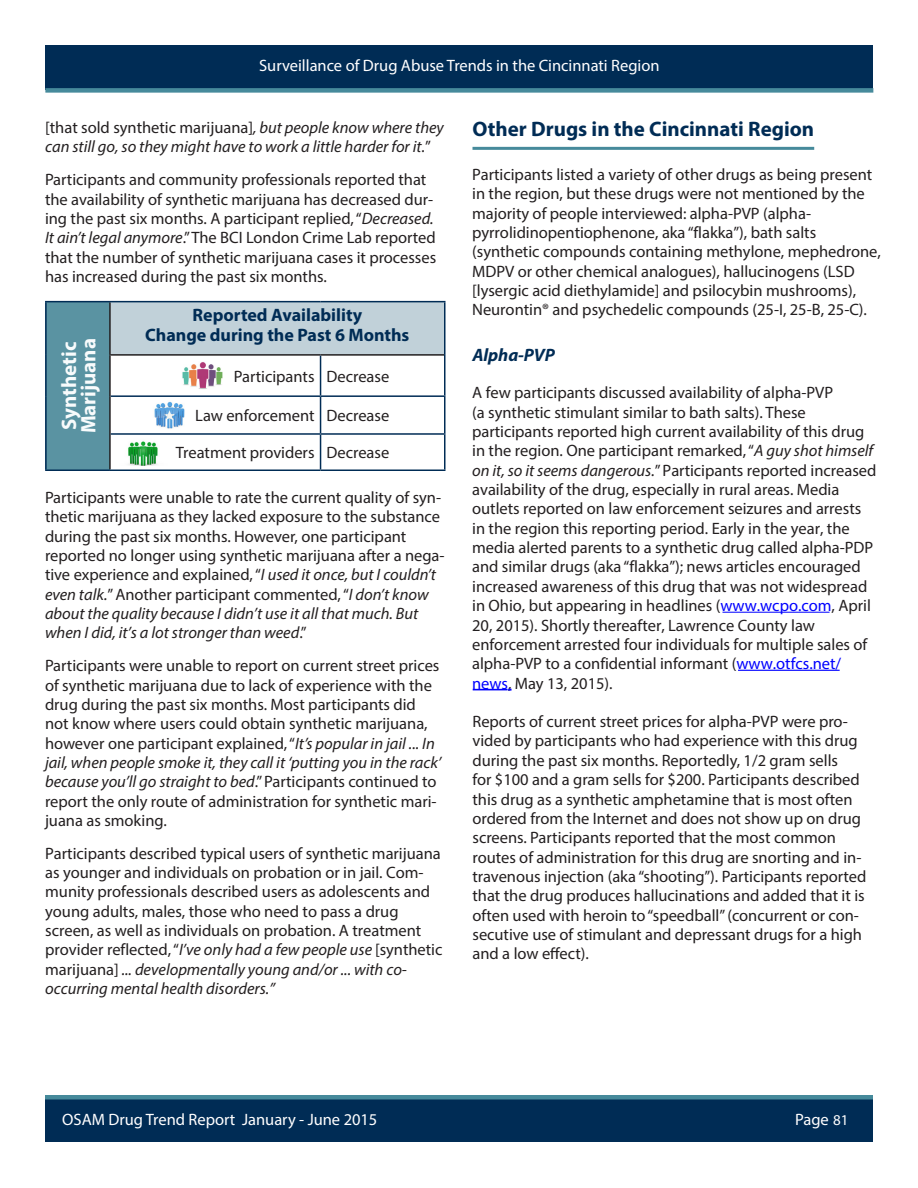
<style>
.page{position:relative;width:918px;height:1188px;background:#fff}
.page>*{position:absolute;margin:0;border:0;box-sizing:border-box;transform-origin:0 0}
.Subhead_with_rule_Ci{font:700 21px "Myriad Pro";color:#002c55}
.Paragraph_Body_Text{font:700 21px/19.4px "Myriad Pro";color:#f8fbfc}
.Paragraph_Body_Text-2{font:700 18px/19.4px "Myriad Pro";color:#002c55;text-align:center}
.Subtitles_Other_Drug{font:italic 700 18px "Myriad Pro";letter-spacing:-.005em;color:#002c55}
.Paragraph_Body_Text-3{font:16.5px/19.4px "Myriad Pro";color:#231f20}
.t1{font:16.5px "Myriad Pro";color:#fff}
.t2{font:italic 16.5px/19.4px "Myriad Pro";color:#231f20}
.s1{font-style:normal}
.s2{font-style:italic}
.s3{color:#00f}
.s4{font-size:15px}
</style>
<div class="page">
<div style="left:45px;top:45px;width:828px;height:45px;background:#002c55"></div>
<div style="left:45px;top:88px;width:828px;height:5px;background:#468a9b"></div>
<div style="left:45px;top:1097px;width:828px;height:45px;background:#002c55"></div>
<div style="left:45px;top:1095px;width:828px;height:5px;background:#468a9b"></div>
<hr style="left:472px;top:147px;width:342px;height:3px;background:#468a9b">
<hr style="left:473px;top:689px;width:35px;height:1px;background:#00f">
<hr style="left:738px;top:670px;width:102px;height:1px;background:#00f">
<hr style="left:722px;top:612px;width:108px;height:1px;background:#00f">
<div style="left:46px;top:302px;width:64px;height:168px;background:#5a93a2"></div>
<div style="left:110px;top:302px;width:335px;height:53px;background:#c1d1d9"></div>
<hr style="left:109px;top:302px;width:2px;height:52px;background:#231f20">
<hr style="left:109px;top:354px;width:212px;height:2px;background:#231f20">
<hr style="left:109px;top:356px;width:2px;height:40px;background:#231f20">
<hr style="left:321px;top:354px;width:123px;height:2px;background:#231f20">
<hr style="left:109px;top:396px;width:2px;height:38px;background:#231f20">
<hr style="left:109px;top:434px;width:2px;height:36px;background:#231f20">
<hr style="left:45px;top:301px;width:65px;height:1px;background:#002c55">
<hr style="left:45px;top:302px;width:2px;height:53px;background:#002c55">
<hr style="left:45px;top:355px;width:2px;height:41px;background:#002c55">
<hr style="left:45px;top:396px;width:2px;height:38px;background:#002c55">
<hr style="left:45px;top:434px;width:2px;height:36px;background:#002c55">
<hr style="left:45px;top:470px;width:65px;height:1px;background:#002c55">
<hr style="left:110px;top:301px;width:211px;height:1px;background:#002c55">
<hr style="left:321px;top:301px;width:125px;height:1px;background:#002c55">
<hr style="left:444px;top:302px;width:2px;height:53px;background:#002c55">
<hr style="left:320px;top:356px;width:1px;height:39px;background:#002c55">
<hr style="left:444px;top:355px;width:2px;height:40px;background:#002c55">
<hr style="left:111px;top:395px;width:210px;height:2px;background:#002c55">
<hr style="left:321px;top:395px;width:125px;height:2px;background:#002c55">
<hr style="left:320px;top:397px;width:1px;height:36px;background:#002c55">
<hr style="left:444px;top:397px;width:2px;height:36px;background:#002c55">
<hr style="left:111px;top:433px;width:210px;height:2px;background:#002c55">
<hr style="left:321px;top:433px;width:125px;height:2px;background:#002c55">
<hr style="left:320px;top:435px;width:1px;height:35px;background:#002c55">
<hr style="left:444px;top:435px;width:2px;height:35px;background:#002c55">
<hr style="left:110px;top:470px;width:211px;height:1px;background:#002c55">
<hr style="left:321px;top:470px;width:125px;height:1px;background:#002c55">
<img style="left:182px;top:362px;width:40px;height:27px">
<img style="left:154px;top:401px;width:31px;height:28px">
<img style="left:128px;top:441px;width:30px;height:25px">
<p class="t1" style="left:259px;top:55px;width:402px">Surveillance of Drug Abuse Trends in the Cincinnati Region</p>
<p class="t2" style="left:45px;top:117px;width:400px"><span class="s1">[that sold synthetic marijuana]</span>, but people know where they can still go, so they might have to work a little harder for it.<span class="s1">”</span></p>
<p class="Paragraph_Body_Text-3" style="left:45px;top:170px;width:393px">Participants and community professionals reported that the availability of synthetic marijuana has decreased dur&shy;ing the past six months. A participant replied, “<span class="s2">Decreased.<br>It ain’t legal anymore</span>.” The BCI London Crime Lab reported that the number of synthetic marijuana cases it processes has increased during the past six months.</p>
<p class="Paragraph_Body_Text" style="left:59px;top:433px;width:97px;rotate:-90deg">Synthetic<br>Marijuana</p>
<p class="Paragraph_Body_Text-2" style="left:145px;top:305px;width:266px">Reported Availability<br>Change during the Past 6 Months</p>
<p class="Paragraph_Body_Text-3" style="left:234px;top:366px;width:82px">Participants</p>
<p class="Paragraph_Body_Text-3" style="left:327px;top:366px;width:64px">Decrease</p>
<p class="Paragraph_Body_Text-3" style="left:195px;top:406px;width:121px">Law enforcement</p>
<p class="Paragraph_Body_Text-3" style="left:327px;top:406px;width:64px">Decrease</p>
<p class="Paragraph_Body_Text-3" style="left:176px;top:443px;width:140px">Treatment providers</p>
<p class="Paragraph_Body_Text-3" style="left:327px;top:443px;width:64px">Decrease</p>
<p class="Paragraph_Body_Text-3" style="left:45px;top:487px;width:401px">Participants were unable to rate the current quality of syn&shy;thetic marijuana as they lacked exposure to the substance during the past six months. However, one participant reported no longer using synthetic marijuana after a nega&shy;tive experience and explained, “<span class="s2">I used it once, but I couldn’t even talk.</span>” Another participant commented, “<span class="s2">I don’t know about the quality because I didn’t use it all that much. But when I did, it’s a lot stronger than weed</span>.”</p>
<p class="Paragraph_Body_Text-3" style="left:45px;top:656px;width:398px">Participants were unable to report on current street prices of synthetic marijuana due to lack of experience with the drug during the past six months. Most participants did not know where users could obtain synthetic marijuana, however one participant explained, “<span class="s2">It’s popular in jail ... In jail, when people smoke it, they call it ‘putting you in the rack’ because you’ll go straight to bed</span>.” Participants continued to report the only route of administration for synthetic mari&shy;juana as smoking.</p>
<p class="Paragraph_Body_Text-3" style="left:45px;top:843px;width:399px">Participants described typical users of synthetic marijuana as younger and individuals on probation or in jail. Com&shy;munity professionals described users as adolescents and young adults, males, those who need to pass a drug screen, as well as individuals on probation. A treatment provider reflected, “<span class="s2">I’ve only had a few people use</span> [synthetic marijuana] <span class="s2">... developmentally young and/or ... with co&shy;occurring mental health disorders.”</span></p>
<p class="Subhead_with_rule_Ci" style="left:472px;top:116px;width:343px">Other Drugs in the Cincinnati Region</p>
<p class="Paragraph_Body_Text-3" style="left:472px;top:164px;width:410px">Participants listed a variety of other drugs as being present in the region, but these drugs were not mentioned by the majority of people interviewed: alpha-PVP (alpha&shy;pyrrolidinopentiophenone, aka “flakka”), bath salts (synthetic compounds containing methylone, mephedrone, MDPV or other chemical analogues), hallucinogens (LSD [lysergic acid diethylamide] and psilocybin mushrooms), Neurontin® and psychedelic compounds (25-I, 25-B, 25-C).</p>
<p class="Subtitles_Other_Drug" style="left:472px;top:343px;width:84px">Alpha-PVP</p>
<p class="Paragraph_Body_Text-3" style="left:472px;top:383px;width:406px">A few participants discussed availability of alpha-PVP<br>(a synthetic stimulant similar to bath salts). These participants reported high current availability of this drug in the region. One participant remarked, “<span class="s2">A guy shot himself on it, so it seems dangerous.</span>”Participants reported increased availability of the drug, especially in rural areas. Media outlets reported on law enforcement seizures and arrests in the region this reporting period. Early in the year, the media alerted parents to a synthetic drug called alpha-PDP and similar drugs (aka “flakka”); news articles encouraged increased awareness of this drug that was not widespread in Ohio, but appearing in headlines (<span class="s3">www.wcpo.com</span>, April 20, 2015). Shortly thereafter, Lawrence County law enforcement arrested four individuals for multiple sales of alpha-PVP to a confidential informant (<span class="s3">www.otfcs.net/ news</span>, May 13, 2015).</p>
<p class="Paragraph_Body_Text-3" style="left:472px;top:712px;width:395px">Reports of current street prices for alpha-PVP were pro&shy;vided by participants who had experience with this drug during the past six months. Reportedly, 1/2 gram sells<br>for $100 and a gram sells for $200. Participants described this drug as a synthetic amphetamine that is most often ordered from the Internet and does not show up on drug screens. Participants reported that the most common routes of administration for this drug are snorting and in&shy;travenous injection (aka “shooting”). Participants reported that the drug produces hallucinations and added that it is often used with heroin to “speedball” (concurrent or con&shy;secutive use of stimulant and depressant drugs for a high and a low effect).</p>
<p class="t1" style="left:239px;top:1108px;width:129px">January-June 2013</p>
<p class="t1" style="left:795px;top:1109px;width:55px">Page <span class="s4">81</span></p>
<p class="t1" style="left:62px;top:1109px;width:317px">OSAM Drug Trend Report January - June 2015</p>
</div>
